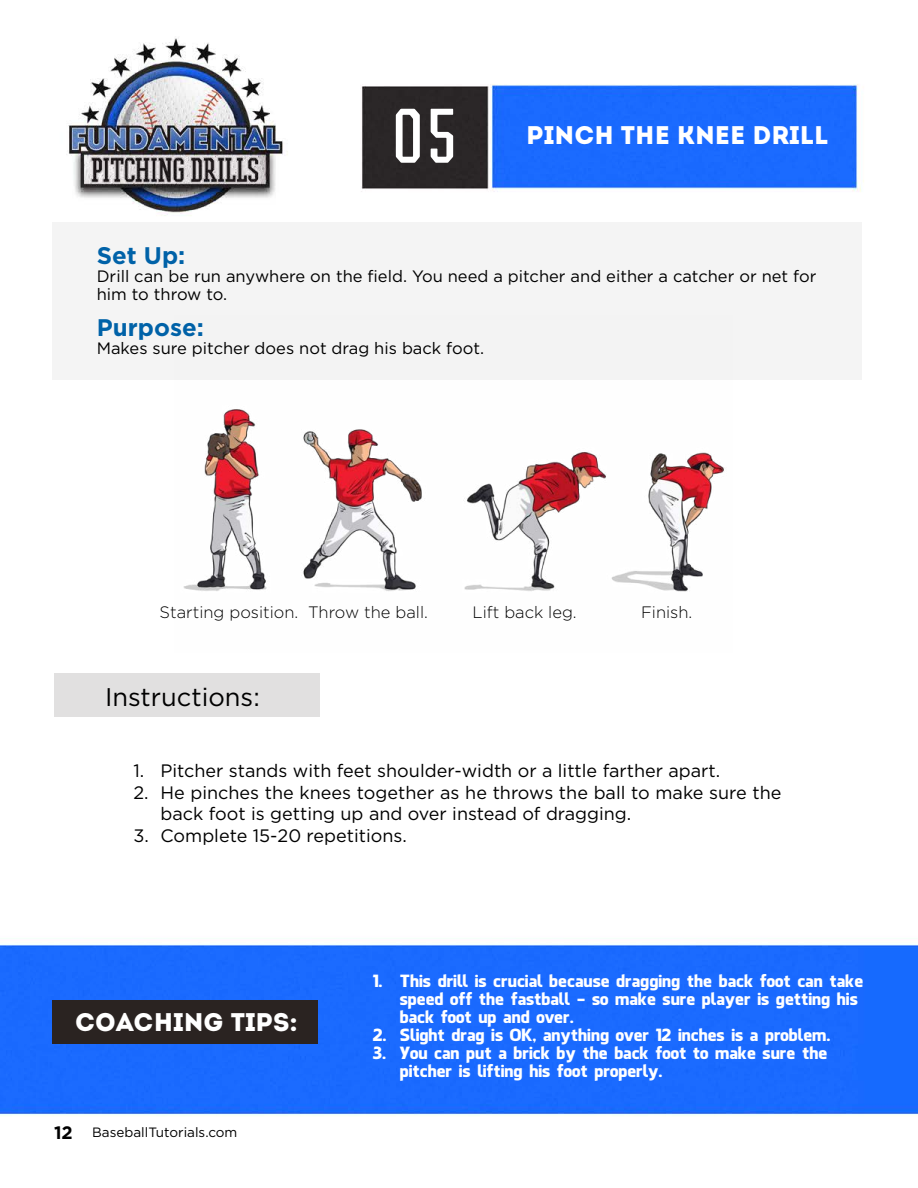
<style>
.page{position:relative;width:918px;height:1188px;background:#fff}
.page>*{position:absolute;margin:0;border:0;box-sizing:border-box;transform-origin:0 0}
.t1{font:25.5px "Intro";color:#fff}
.t2{font:25.5px "Gotham";color:#000}
.t3{font:700 24px "Gotham";color:#0062a8}
.t4{font:18px/21.6px "Gotham";color:#000}
.t5{font:16.5px/18px "Facebook Letter Faces";color:#fff}
.t6{font:16.5px/18px "Gotham";color:#000}
.t7{font:300 16.5px "Gotham";color:#000}
.t8{font:13.5px "Gotham";color:#000}
.s1{font-family:"PROMESH";font-size:54px}
.s2{font-weight:700;font-size:18px}
.s3{font-family:"Gotham";font-weight:700}
</style>
<div class="page">
<img style="left:0;top:38px;width:918px;height:1078px">
<div style="left:52px;top:223px;width:810px;height:157px;background:#f4f4f4"></div>
<div style="left:52px;top:1000px;width:266px;height:44px;background:#2a2321"></div>
<img style="left:174px;top:380px;width:558px;height:272px">
<div style="left:54px;top:674px;width:266px;height:43px;background:#e1e0e0"></div>
<h1 class="t1" style="left:391px;top:120px;width:439px"><span class="s1">05</span> PINCH THE KNEE DRILL</h1>
<h2 class="t3" style="left:97px;top:239px;width:90px">Set Up:</h2>
<p class="t6" style="left:97px;top:267px;width:721px">Drill can be run anywhere on the field. You need a pitcher and either a catcher or net for him to throw to.</p>
<h2 class="t3" style="left:97px;top:311px;width:109px">Purpose:</h2>
<p class="t6" style="left:97px;top:339px;width:389px">Makes sure pitcher does not drag his back foot.</p>
<p class="t7" style="left:160px;top:603px;width:270px">Starting position. Throw the ball.</p>
<p class="t7" style="left:472px;top:603px;width:106px">Lift back leg.</p>
<p class="t7" style="left:641px;top:603px;width:53px">Finish.</p>
<h1 class="t2" style="left:105px;top:683px;width:156px">Instructions:</h1>
<p class="t4" style="left:134px;top:760px;width:588px">1. Pitcher stands with feet shoulder-width or a little farther apart.</p>
<p class="t4" style="left:160px;top:781px;width:622px;text-indent:-27px">2. He pinches the knees together as he throws the ball to make sure the back foot is getting up and over instead of dragging.</p>
<p class="t4" style="left:134px;top:824px;width:275px">3. Complete 15-20 repetitions.</p>
<h1 class="t1" style="left:75px;top:1007px;width:224px">COACHING TIPS:</h1>
<p class="t8" style="left:54px;top:1125px;width:185px"><span class="s2">12</span> BaseballTutorials.com</p>
<p class="t5" style="left:400px;top:973px;width:465px;text-indent:-27px">1. This drill is crucial because dragging the back foot can take speed off the fastball <span class="s3">–</span> so make sure player is getting his back foot up and over.</p>
<p class="t5" style="left:373px;top:1027px;width:459px">2. Slight drag is OK, anything over 12 inches is a problem.</p>
<p class="t5" style="left:400px;top:1045px;width:429px;text-indent:-27px">3. You can put a brick by the back foot to make sure the pitcher is lifting his foot properly.</p>
</div>
